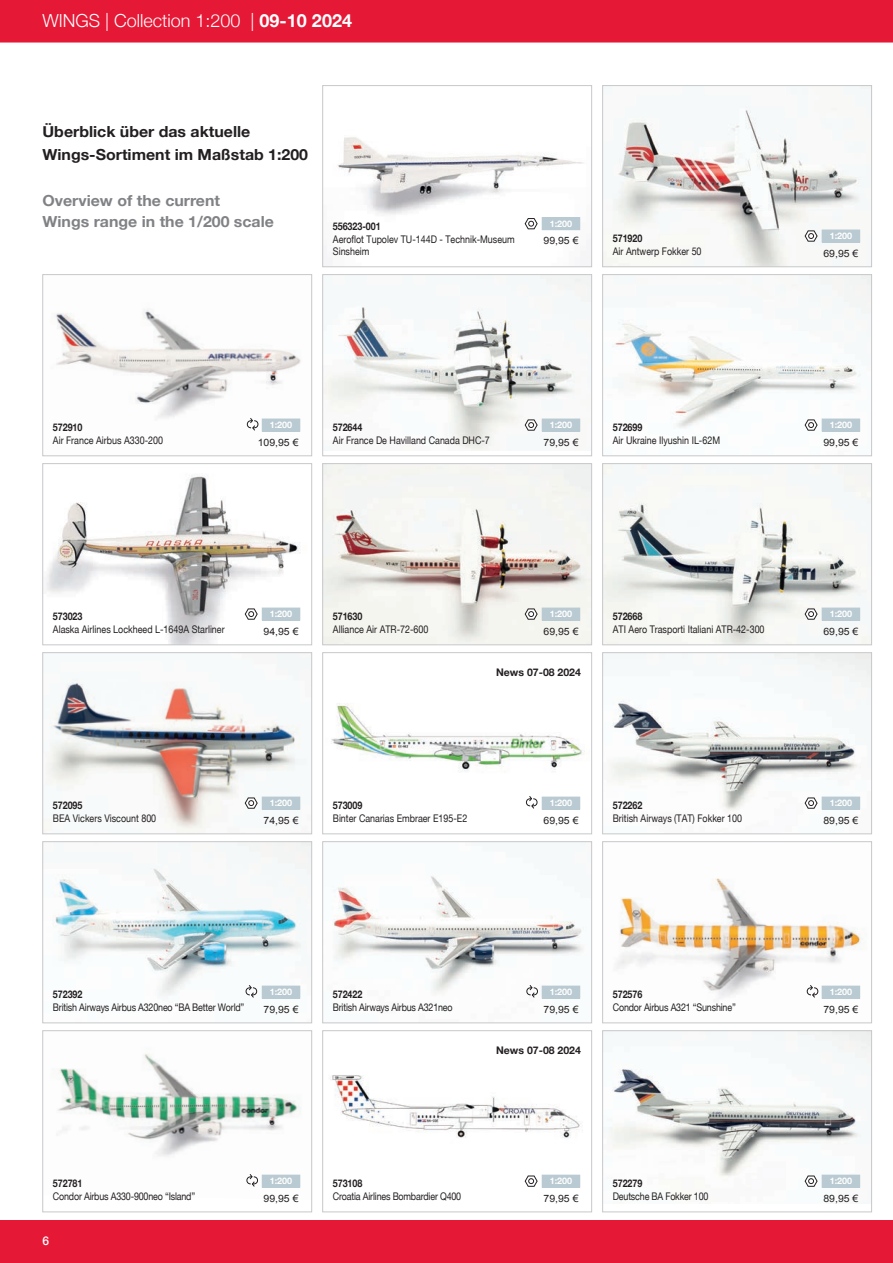
<style>
.page{position:relative;width:893px;height:1263px;background:#fff}
.page>*{position:absolute;margin:0;border:0;box-sizing:border-box;transform-origin:0 0}
.t1{font:300 18px "Helvetica Neue";color:#fff}
.t2{font:700 15.3px/22.5px "Helvetica Neue";color:#231f20;scale:1.04 1}
.t3{font:700 15.3px/21px "Helvetica Neue";color:#808285;scale:1.04 1}
.t4{font:500 12px "Helvetica Neue";color:#fff}
.t5{font:10.5px/12.6px "Helvetica Neue";color:#231f20;scale:.85 1}
.t6{font:10.5px "Helvetica Neue";letter-spacing:-.02em;color:#231f20;scale:.85 1}
.t7{font:700 10.5px "Helvetica Neue";letter-spacing:-.005em;color:#231f20;scale:.85 1}
.t8{font:700 10.5px "Helvetica Neue";letter-spacing:-.005em;color:#231f20}
.t9{font:10.05px "Arial";color:#231f20;scale:1.04 1}
.t10{font:700 9px "Helvetica Neue";color:#fff}
.s1{font-weight:700}
</style>
<div class="page">
<div style="left:0;top:0;width:893px;height:43px;background:#e51836"></div>
<div style="left:0;top:1220px;width:893px;height:43px;background:#e51836"></div>
<img style="left:55px;top:309px;width:246px;height:123px">
<div style="left:43px;top:274px;width:269px;height:182px;border:1px solid #c7c8ca"></div>
<img style="left:46px;top:475px;width:255px;height:168px">
<div style="left:43px;top:463px;width:269px;height:182px;border:1px solid #c7c8ca"></div>
<img style="left:45px;top:654px;width:265px;height:178px">
<div style="left:43px;top:652px;width:269px;height:182px;border:1px solid #c7c8ca"></div>
<img style="left:53px;top:843px;width:257px;height:156px">
<div style="left:43px;top:841px;width:269px;height:182px;border:1px solid #c7c8ca"></div>
<img style="left:53px;top:1053px;width:248px;height:135px">
<div style="left:43px;top:1030px;width:269px;height:182px;border:1px solid #c7c8ca"></div>
<svg style="left:247px;top:417px;width:12px;height:14px"></svg>
<svg style="left:245px;top:984px;width:12px;height:14px"></svg>
<svg style="left:246px;top:1173px;width:12px;height:14px"></svg>
<div style="left:262px;top:419px;width:38px;height:12px;background:#bacad2"></div>
<div style="left:262px;top:608px;width:38px;height:12px;background:#bacad2"></div>
<div style="left:262px;top:797px;width:38px;height:12px;background:#bacad2"></div>
<div style="left:262px;top:986px;width:38px;height:12px;background:#bacad2"></div>
<div style="left:262px;top:1175px;width:38px;height:12px;background:#bacad2"></div>
<svg style="left:244px;top:608px;width:14px;height:12px"></svg>
<svg style="left:244px;top:797px;width:14px;height:12px"></svg>
<img style="left:324px;top:137px;width:266px;height:128px">
<div style="left:322px;top:85px;width:270px;height:182px;border:1px solid #c7c8ca"></div>
<div style="left:542px;top:218px;width:38px;height:12px;background:#bacad2"></div>
<div style="left:542px;top:217px;width:38px;height:13px;border:1px solid #bacad2"></div>
<svg style="left:524px;top:217px;width:14px;height:13px"></svg>
<img style="left:604px;top:87px;width:266px;height:178px">
<div style="left:602px;top:85px;width:270px;height:182px;border:1px solid #c7c8ca"></div>
<div style="left:822px;top:230px;width:38px;height:12px;background:#bacad2"></div>
<svg style="left:804px;top:230px;width:14px;height:12px"></svg>
<img style="left:324px;top:276px;width:266px;height:175px">
<div style="left:322px;top:274px;width:270px;height:182px;border:1px solid #c7c8ca"></div>
<div style="left:542px;top:419px;width:38px;height:12px;background:#bacad2"></div>
<svg style="left:524px;top:419px;width:14px;height:12px"></svg>
<img style="left:612px;top:276px;width:258px;height:156px">
<div style="left:602px;top:274px;width:270px;height:182px;border:1px solid #c7c8ca"></div>
<div style="left:822px;top:419px;width:38px;height:12px;background:#bacad2"></div>
<svg style="left:804px;top:419px;width:14px;height:12px"></svg>
<img style="left:324px;top:465px;width:266px;height:178px">
<div style="left:322px;top:463px;width:270px;height:182px;border:1px solid #c7c8ca"></div>
<img style="left:331px;top:703px;width:254px;height:107px">
<div style="left:322px;top:652px;width:270px;height:182px;border:1px solid #c7c8ca"></div>
<img style="left:333px;top:876px;width:250px;height:123px">
<div style="left:322px;top:841px;width:270px;height:182px;border:1px solid #c7c8ca"></div>
<img style="left:331px;top:1075px;width:252px;height:113px">
<div style="left:322px;top:1030px;width:270px;height:182px;border:1px solid #c7c8ca"></div>
<svg style="left:526px;top:795px;width:12px;height:14px"></svg>
<svg style="left:526px;top:984px;width:12px;height:14px"></svg>
<div style="left:542px;top:608px;width:38px;height:12px;background:#bacad2"></div>
<div style="left:542px;top:797px;width:38px;height:12px;background:#bacad2"></div>
<div style="left:542px;top:986px;width:38px;height:12px;background:#bacad2"></div>
<div style="left:542px;top:1175px;width:38px;height:12px;background:#bacad2"></div>
<svg style="left:524px;top:608px;width:14px;height:12px"></svg>
<svg style="left:524px;top:1175px;width:14px;height:12px"></svg>
<img style="left:604px;top:465px;width:266px;height:178px">
<div style="left:602px;top:463px;width:270px;height:182px;border:1px solid #c7c8ca"></div>
<img style="left:611px;top:654px;width:259px;height:157px">
<div style="left:602px;top:652px;width:270px;height:182px;border:1px solid #c7c8ca"></div>
<img style="left:617px;top:878px;width:246px;height:121px">
<div style="left:602px;top:841px;width:270px;height:182px;border:1px solid #c7c8ca"></div>
<img style="left:609px;top:1032px;width:261px;height:156px">
<div style="left:602px;top:1030px;width:270px;height:182px;border:1px solid #c7c8ca"></div>
<svg style="left:806px;top:984px;width:13px;height:14px"></svg>
<div style="left:822px;top:608px;width:38px;height:12px;background:#bacad2"></div>
<div style="left:822px;top:797px;width:38px;height:12px;background:#bacad2"></div>
<div style="left:822px;top:986px;width:38px;height:12px;background:#bacad2"></div>
<div style="left:822px;top:1175px;width:38px;height:12px;background:#bacad2"></div>
<svg style="left:804px;top:608px;width:14px;height:12px"></svg>
<svg style="left:804px;top:797px;width:14px;height:12px"></svg>
<svg style="left:804px;top:1175px;width:14px;height:12px"></svg>
<h1 class="t1" style="left:43px;top:6px;width:311px">WINGS | Collection 1:200 | <span class="s1">09-10 2024</span></h1>
<h2 class="t2" style="left:43px;top:121px;width:257px">Überblick über das aktuelle<br>Wings-Sortiment im Maßstab 1:200</h2>
<h2 class="t3" style="left:43px;top:191px;width:224px">Overview of the current<br>Wings range in the 1/200 scale</h2>
<p class="t7" style="left:333px;top:218px;width:58px">556323-001</p>
<p class="t5" style="left:333px;top:232px;width:215px">Aeroflot Tupolev TU-144D - Technik-Museum<br>Sinsheim</p>
<p class="t10" style="left:550px;top:217px;width:24px">1:200</p>
<p class="t9" style="left:543px;top:234px;width:35px">99,95 €</p>
<p class="t7" style="left:613px;top:230px;width:36px">571920</p>
<p class="t5" style="left:613px;top:245px;width:106px">Air Antwerp Fokker 50</p>
<p class="t10" style="left:830px;top:229px;width:24px">1:200</p>
<p class="t9" style="left:823px;top:247px;width:35px">69,95 €</p>
<p class="t7" style="left:53px;top:419px;width:36px">572910</p>
<p class="t5" style="left:53px;top:434px;width:131px">Air France Airbus A330-200</p>
<p class="t10" style="left:270px;top:418px;width:24px">1:200</p>
<p class="t9" style="left:258px;top:436px;width:41px">109,95 €</p>
<p class="t7" style="left:333px;top:419px;width:36px">572644</p>
<p class="t5" style="left:333px;top:434px;width:186px">Air France De Havilland Canada DHC-7</p>
<p class="t10" style="left:550px;top:418px;width:24px">1:200</p>
<p class="t7" style="left:613px;top:419px;width:36px">572699</p>
<p class="t5" style="left:613px;top:434px;width:128px">Air Ukraine Ilyushin IL-62M</p>
<p class="t10" style="left:830px;top:418px;width:24px">1:200</p>
<p class="t9" style="left:543px;top:436px;width:35px">79,95 €</p>
<p class="t9" style="left:823px;top:436px;width:35px">99,95 €</p>
<p class="t7" style="left:53px;top:608px;width:36px">573023</p>
<p class="t5" style="left:53px;top:623px;width:204px">Alaska Airlines Lockheed L-1649A Starliner</p>
<p class="t10" style="left:270px;top:607px;width:24px">1:200</p>
<p class="t10" style="left:550px;top:607px;width:24px">1:200</p>
<p class="t10" style="left:830px;top:607px;width:24px">1:200</p>
<p class="t7" style="left:333px;top:608px;width:36px">571630</p>
<p class="t5" style="left:333px;top:623px;width:114px">Alliance Air ATR-72-600</p>
<p class="t7" style="left:613px;top:608px;width:36px">572668</p>
<p class="t5" style="left:613px;top:623px;width:180px">ATI Aero Trasporti Italiani ATR-42-300</p>
<p class="t9" style="left:264px;top:625px;width:35px">94,95 €</p>
<p class="t9" style="left:543px;top:625px;width:35px">69,95 €</p>
<p class="t9" style="left:823px;top:625px;width:35px">69,95 €</p>
<p class="t8" style="left:496px;top:663px;width:86px">News 07-08 2024</p>
<p class="t7" style="left:53px;top:797px;width:36px">572095</p>
<p class="t5" style="left:53px;top:812px;width:123px">BEA Vickers Viscount 800</p>
<p class="t10" style="left:270px;top:796px;width:24px">1:200</p>
<p class="t10" style="left:550px;top:796px;width:24px">1:200</p>
<p class="t10" style="left:830px;top:796px;width:24px">1:200</p>
<p class="t7" style="left:333px;top:797px;width:36px">573009</p>
<p class="t5" style="left:333px;top:812px;width:160px">Binter Canarias Embraer E195-E2</p>
<p class="t7" style="left:613px;top:797px;width:36px">572262</p>
<p class="t5" style="left:613px;top:812px;width:154px">British Airways (TAT) Fokker 100</p>
<p class="t9" style="left:264px;top:814px;width:35px">74,95 €</p>
<p class="t9" style="left:543px;top:814px;width:35px">69,95 €</p>
<p class="t9" style="left:823px;top:814px;width:35px">89,95 €</p>
<p class="t7" style="left:53px;top:986px;width:36px">572392</p>
<p class="t6" style="left:53px;top:1001px;width:227px">British Airways Airbus A320neo “BA Better World”</p>
<p class="t10" style="left:270px;top:985px;width:24px">1:200</p>
<p class="t10" style="left:550px;top:985px;width:24px">1:200</p>
<p class="t10" style="left:830px;top:985px;width:24px">1:200</p>
<p class="t7" style="left:333px;top:986px;width:36px">572422</p>
<p class="t6" style="left:333px;top:1001px;width:142px">British Airways Airbus A321neo</p>
<p class="t7" style="left:613px;top:986px;width:36px">572576</p>
<p class="t6" style="left:613px;top:1001px;width:146px">Condor Airbus A321 “Sunshine”</p>
<p class="t9" style="left:264px;top:1003px;width:35px">79,95 €</p>
<p class="t9" style="left:543px;top:1003px;width:35px">79,95 €</p>
<p class="t9" style="left:823px;top:1003px;width:35px">79,95 €</p>
<p class="t8" style="left:496px;top:1041px;width:86px">News 07-08 2024</p>
<p class="t7" style="left:53px;top:1175px;width:36px">572781</p>
<p class="t6" style="left:53px;top:1190px;width:169px">Condor Airbus A330-900neo “Island”</p>
<p class="t4" style="left:43px;top:1231px;width:8px">6</p>
<p class="t10" style="left:270px;top:1174px;width:24px">1:200</p>
<p class="t10" style="left:550px;top:1174px;width:24px">1:200</p>
<p class="t10" style="left:830px;top:1174px;width:24px">1:200</p>
<p class="t7" style="left:333px;top:1175px;width:36px">573108</p>
<p class="t6" style="left:333px;top:1190px;width:153px">Croatia Airlines Bombardier Q400</p>
<p class="t7" style="left:613px;top:1175px;width:36px">572279</p>
<p class="t6" style="left:613px;top:1190px;width:114px">Deutsche BA Fokker 100</p>
<p class="t9" style="left:264px;top:1192px;width:35px">99,95 €</p>
<p class="t9" style="left:543px;top:1192px;width:35px">79,95 €</p>
<p class="t9" style="left:823px;top:1192px;width:35px">89,95 €</p>
</div>
